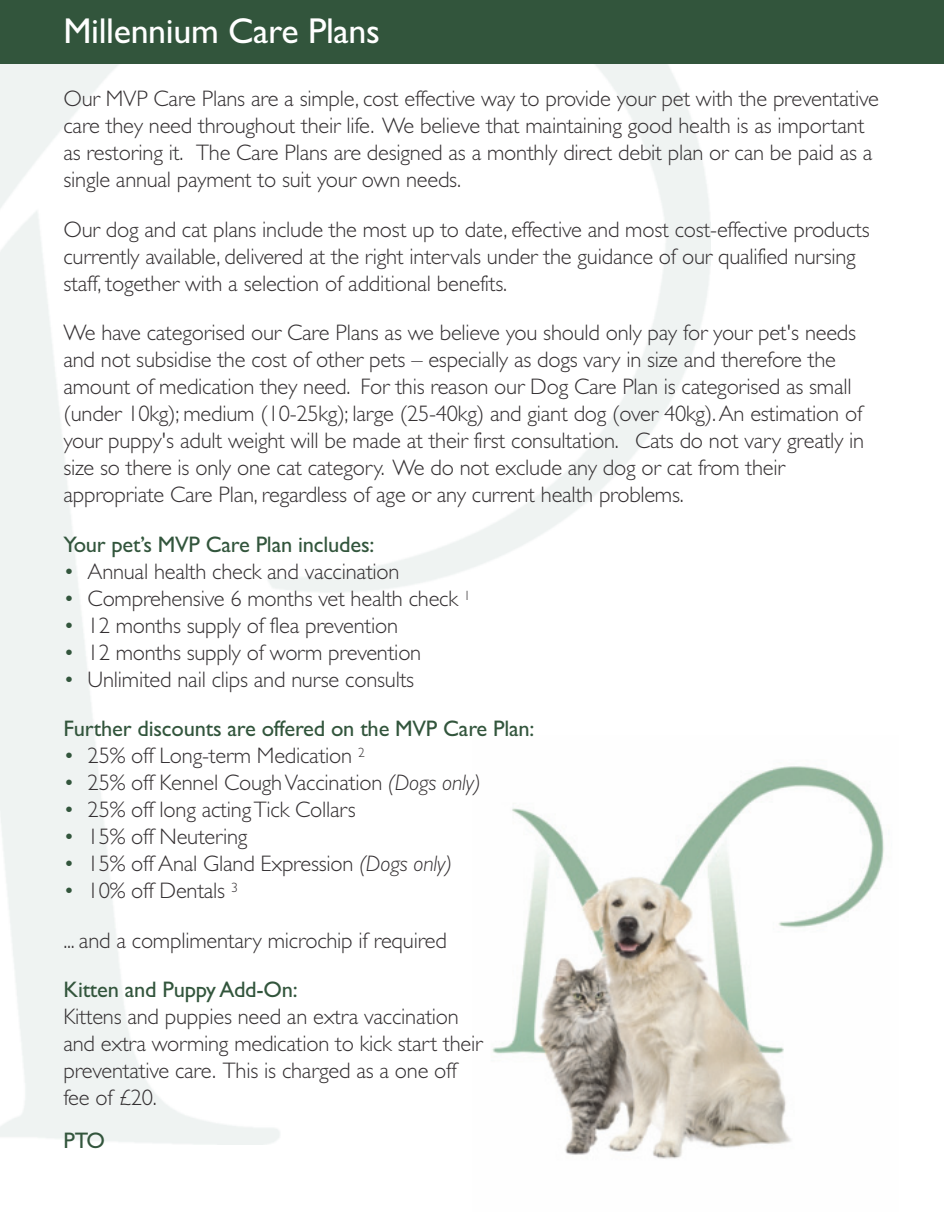
<style>
.page{position:relative;width:944px;height:1212px;background:#fff}
.page>*{position:absolute;margin:0;border:0;box-sizing:border-box;transform-origin:0 0}
.t1{font:36px "Gill Sans";letter-spacing:-.01em;color:#fff}
.t2{font:300 22.5px/27px "Gill Sans";letter-spacing:-.01em;color:#343032}
.t3{font:22.5px "Gill Sans";letter-spacing:-.01em;color:#32553c}
.s1{color:#32553c}
.s2{font-style:italic}
</style>
<div class="page">
<img style="left:490px;top:766px;width:394px;height:393px">
<div style="left:0;top:0;width:944px;height:64px;background:#32553c"></div>
<h1 class="t1" style="left:63px;top:10px;width:318px">Millennium Care Plans</h1>
<p class="t2" style="left:63px;top:88px;width:817px">Our MVP Care Plans are a simple, cost effective way to provide your pet with the preventative care they need throughout their life. We believe that maintaining good health is as important as restoring it. The Care Plans are designed as a monthly direct debit plan or can be paid as a single annual payment to suit your own needs.</p>
<p class="t2" style="left:63px;top:218px;width:808px">Our dog and cat plans include the most up to date, effective and most cost-effective products currently available, delivered at the right intervals under the guidance of our qualified nursing staff, together with a selection of additional benefits.</p>
<p class="t2" style="left:63px;top:322px;width:802px">We have categorised our Care Plans as we believe you should only pay for your pet's needs and not subsidise the cost of other pets – especially as dogs vary in size and therefore the amount of medication they need. For this reason our Dog Care Plan is categorised as small (under 10kg); medium (10-25kg); large (25-40kg) and giant dog (over 40kg). An estimation of your puppy's adult weight will be made at their first consultation. Cats do not vary greatly in size so there is only one cat category. We do not exclude any dog or cat from their appropriate Care Plan, regardless of age or any current health problems.</p>
<p class="t3" style="left:63px;top:531px;width:312px">Your pet’s MVP Care Plan includes:</p>
<p class="t2" style="left:63px;top:560px;width:338px"><span class="s1">•</span> Annual health check and vaccination</p>
<p class="t2" style="left:63px;top:587px;width:409px"><span class="s1">•</span> Comprehensive 6 months vet health check <sup>1</sup></p>
<p class="t2" style="left:63px;top:614px;width:336px"><span class="s1">•</span> 12 months supply of flea prevention</p>
<p class="t2" style="left:63px;top:641px;width:359px"><span class="s1">•</span> 12 months supply of worm prevention</p>
<p class="t2" style="left:63px;top:668px;width:352px"><span class="s1">•</span> Unlimited nail clips and nurse consults</p>
<p class="t3" style="left:63px;top:715px;width:472px">Further discounts are offered on the MVP Care Plan:</p>
<p class="t2" style="left:63px;top:745px;width:303px"><span class="s1">•</span> 25% off Long-term Medication <sup>2</sup></p>
<p class="t2" style="left:63px;top:772px;width:419px"><span class="s1">•</span> 25% off Kennel Cough Vaccination <span class="s2">(Dogs only)</span></p>
<p class="t2" style="left:63px;top:799px;width:294px"><span class="s1">•</span> 25% off long acting Tick Collars</p>
<p class="t2" style="left:63px;top:826px;width:185px"><span class="s1">•</span> 15% off Neutering</p>
<p class="t2" style="left:63px;top:853px;width:390px"><span class="s1">•</span> 15% off Anal Gland Expression <span class="s2">(Dogs only)</span></p>
<p class="t2" style="left:63px;top:880px;width:176px"><span class="s1">•</span> 10% off Dentals <sup>3</sup></p>
<p class="t2" style="left:63px;top:929px;width:385px">... and a complimentary microchip if required</p>
<p class="t3" style="left:63px;top:976px;width:236px">Kitten and Puppy Add-On:</p>
<p class="t2" style="left:63px;top:1006px;width:421px">Kittens and puppies need an extra vaccination and extra worming medication to kick start their preventative care. This is charged as a one off fee of £20.</p>
<p class="t3" style="left:63px;top:1127px;width:43px">PTO</p>
</div>
